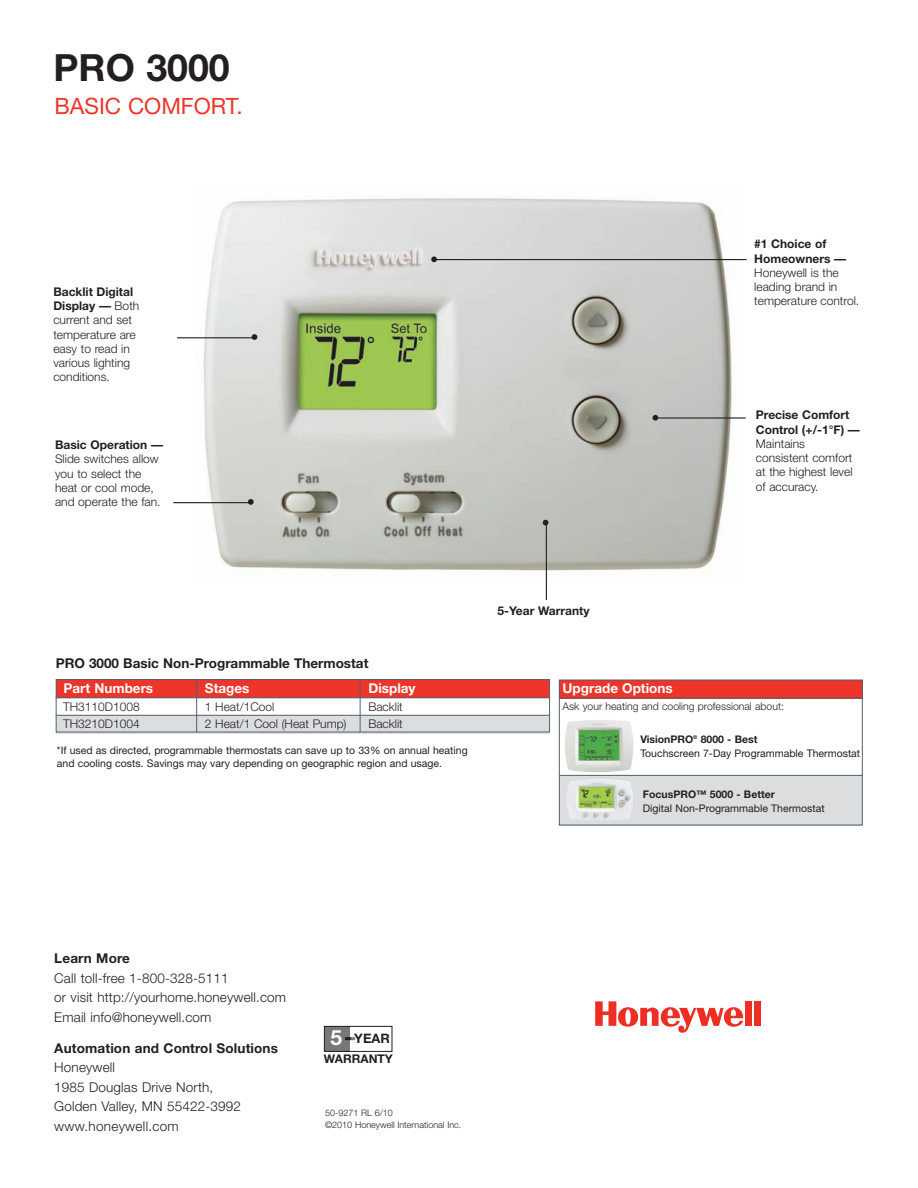
<style>
.page{position:relative;width:918px;height:1188px;background:#fff}
.page>*{position:absolute;margin:0;border:0;box-sizing:border-box;transform-origin:0 0}
.t1{font:700 37.5px "Helvetica Neue";color:#231f20}
.t2{font:22.5px "Helvetica Neue";color:#ee3529}
.t3{font:700 21px "Helvetica Neue";color:#fff}
.t4{font:300 13.5px/19.5px "Helvetica Neue";letter-spacing:.01em;color:#231f20}
.t5{font:700 13.5px "Helvetica Neue";color:#231f20}
.t6{font:700 13.5px "Helvetica Neue";color:#fff}
.t7{font:700 13.05px "Helvetica Neue";color:#231f20}
.t8{font:300 12px/14.2px "Helvetica Neue";color:#231f20}
.t9{font:700 12px/14.2px "Helvetica Neue";color:#231f20}
.t10{font:10.5px/12.6px "Helvetica Neue";color:#231f20}
.t11{font:300 10.5px "Helvetica Neue";color:#231f20}
.t12{font:700 10.5px "Helvetica Neue";color:#231f20}
.t13{font:300 9px/12px "Helvetica Neue";color:#231f20}
.s1{font-weight:700}
</style>
<div class="page">
<div style="left:57px;top:682px;width:492px;height:51px;background:#dcdddf"></div>
<img style="left:194px;top:198px;width:546px;height:387px">
<hr style="left:655px;top:417px;width:91px;height:2px;background:#231f20">
<svg style="left:252px;top:334px;width:5px;height:6px"></svg>
<hr style="left:177px;top:337px;width:77px;height:1px;background:#231f20">
<svg style="left:653px;top:415px;width:5px;height:6px"></svg>
<svg style="left:248px;top:499px;width:6px;height:6px"></svg>
<hr style="left:173px;top:502px;width:77px;height:1px;background:#231f20">
<hr style="left:434px;top:259px;width:313px;height:1px;background:#231f20">
<svg style="left:431px;top:257px;width:6px;height:5px"></svg>
<div style="left:745px;top:1001px;width:7px;height:25px;background:#ee2e22"></div>
<div style="left:754px;top:1001px;width:7px;height:25px;background:#ee2e22"></div>
<svg style="left:595px;top:1001px;width:148px;height:32px"></svg>
<svg style="left:543px;top:520px;width:5px;height:5px"></svg>
<hr style="left:546px;top:523px;width:1px;height:77px;background:#231f20">
<div style="left:325px;top:1026px;width:25px;height:25px;background:#76787b"></div>
<svg style="left:345px;top:1037px;width:10px;height:3px"></svg>
<div style="left:324px;top:1026px;width:68px;height:26px;border:1px solid #231f20"></div>
<div style="left:559px;top:775px;width:304px;height:51px;background:#dcdddf"></div>
<div style="left:559px;top:680px;width:304px;height:18px;background:#ee3529"></div>
<div style="left:56px;top:679px;width:493px;height:19px;background:#ee3529"></div>
<div style="left:55px;top:699px;width:495px;height:16px;background:#fff"></div>
<hr style="left:56px;top:715px;width:493px;height:1px;background:#52626f">
<hr style="left:56px;top:697px;width:493px;height:1px;background:#52626f">
<hr style="left:196px;top:680px;width:1px;height:52px;background:#52626f">
<hr style="left:360px;top:680px;width:1px;height:52px;background:#52626f">
<hr style="left:559px;top:698px;width:303px;height:1px;background:#52626f">
<img style="left:567px;top:779px;width:66px;height:40px">
<img style="left:565px;top:720px;width:69px;height:52px">
<hr style="left:559px;top:775px;width:303px;height:1px;background:#52626f">
<div style="left:559px;top:680px;width:304px;height:145px;border:1px solid #52626f"></div>
<div style="left:56px;top:679px;width:494px;height:53px;border:1px solid #52626f"></div>
<h1 class="t1" style="left:54px;top:54px;width:178px">PRO 3000</h1>
<h2 class="t2" style="left:55px;top:98px;width:190px">BASIC COMFORT.</h2>
<p class="t8" style="left:53px;top:286px;width:87px"><span class="s1">Backlit Digital<br>Display —</span> Both current and set temperature are easy to read in various lighting conditions.</p>
<p class="t9" style="left:55px;top:439px;width:109px">Basic Operation —</p>
<p class="t8" style="left:55px;top:453px;width:107px">Slide switches allow you to select the heat or cool mode, and operate the fan.</p>
<p class="t9" style="left:754px;top:238px;width:93px">#1 Choice of<br>Homeowners —</p>
<p class="t8" style="left:754px;top:267px;width:107px">Honeywell is the leading brand in temperature control.</p>
<p class="t9" style="left:756px;top:409px;width:105px">Precise Comfort<br>Control (+/-1°F) —</p>
<p class="t8" style="left:756px;top:438px;width:98px">Maintains consistent comfort at the highest level of accuracy.</p>
<p class="t5" style="left:56px;top:659px;width:314px">PRO 3000 Basic Non-Programmable Thermostat</p>
<p class="t6" style="left:64px;top:684px;width:91px">Part Numbers</p>
<p class="t6" style="left:205px;top:684px;width:46px">Stages</p>
<p class="t6" style="left:368px;top:684px;width:49px">Display</p>
<p class="t8" style="left:63px;top:701px;width:78px">TH3110D1008</p>
<p class="t8" style="left:205px;top:701px;width:71px">1 Heat/1Cool</p>
<p class="t8" style="left:368px;top:701px;width:36px">Backlit</p>
<p class="t8" style="left:63px;top:718px;width:78px">TH3210D1004</p>
<p class="t8" style="left:205px;top:718px;width:143px">2 Heat/1 Cool (Heat Pump)</p>
<p class="t8" style="left:368px;top:718px;width:36px">Backlit</p>
<p class="t10" style="left:57px;top:745px;width:412px">*If used as directed, programmable thermostats can save up to 33% on annual heating and cooling costs. Savings may vary depending on geographic region and usage.</p>
<p class="t9" style="left:497px;top:605px;width:94px">5-Year Warranty</p>
<p class="t6" style="left:563px;top:684px;width:112px">Upgrade Options</p>
<p class="t11" style="left:563px;top:702px;width:223px">Ask your heating and cooling professional about:</p>
<p class="t10" style="left:640px;top:733px;width:221px;line-height:14.2px"><span class="s1">VisionPRO</span><sup>®</sup> <span class="s1">8000 - Best<br></span>Touchscreen 7-Day Programmable Thermostat</p>
<p class="t12" style="left:643px;top:791px;width:133px">FocusPRO™ 5000 - Better</p>
<p class="t10" style="left:643px;top:803px;width:183px">Digital Non-Programmable Thermostat</p>
<p class="t5" style="left:54px;top:954px;width:77px">Learn More</p>
<p class="t4" style="left:54px;top:970px;width:233px">Call toll-free 1-800-328-5111<br>or visit http://yourhome.honeywell.com<br>Email info@honeywell.com</p>
<p class="t5" style="left:54px;top:1043px;width:225px">Automation and Control Solutions</p>
<p class="t4" style="left:54px;top:1059px;width:188px">Honeywell<br>1985 Douglas Drive North,<br>Golden Valley, MN 55422-3992 www.honeywell.com</p>
<h3 class="t3" style="left:331px;top:1030px;width:13px">5</h3>
<p class="t7" style="left:354px;top:1034px;width:37px">YEAR</p>
<p class="t9" style="left:324px;top:1053px;width:71px">WARRANTY</p>
<p class="t13" style="left:325px;top:1108px;width:138px">50-9271 RL 6/10<br>©2010 Honeywell International Inc.</p>
</div>
